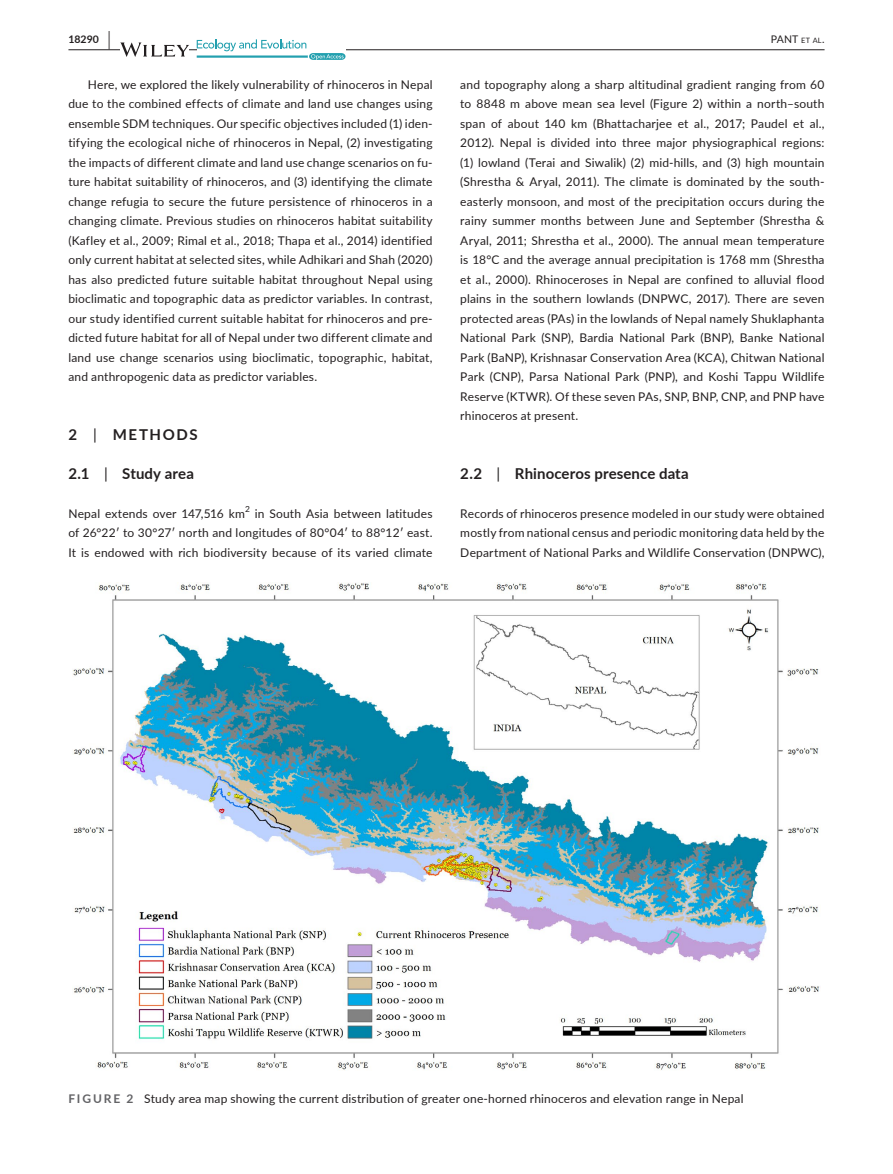
<style>
.page{position:relative;width:893px;height:1174px;background:#fff}
.page>*{position:absolute;margin:0;border:0;box-sizing:border-box;transform-origin:0 0}
.t1{font:700 15px "Lato";letter-spacing:.01em;color:#231f20}
.t2{font:700 15px "Lato";letter-spacing:.11em;color:#231f20}
.t3{font:12px/19.5px "Lato";letter-spacing:.015em;color:#231f20;text-align:justify}
.t4{font:10.5px "Lato";color:#231f20}
.t5{font:700 10.5px "Lato";color:#231f20}
.t6{font:8.4px "Lato";color:#231f20}
.s1{font-size:19.5px}
.s2{font-size:7.35px}
.s3{font-weight:400}
.s4{font-weight:700;color:#636366}
</style>
<div class="page">
<hr style="left:68px;top:49px;width:756px;height:1px;background:#231f20">
<svg style="left:120px;top:42px;width:69px;height:15px"></svg>
<svg style="left:197px;top:39px;width:148px;height:21px"></svg>
<img style="left:73px;top:582px;width:746px;height:488px">
<p class="t5" style="left:68px;top:31px;width:43px">18290 <span class="s1">|</span></p>
<p class="t4" style="left:771px;top:31px;width:55px">PANT <span class="s2">et al</span>.</p>
<p class="t3" style="left:68px;top:74px;width:366px;text-indent:20px">Here, we explored the likely vulnerability of rhinoceros in Nepal due to the combined effects of climate and land use changes using ensemble SDM techniques. Our specific objectives included (1) iden&shy;tifying the ecological niche of rhinoceros in Nepal, (2) investigating the impacts of different climate and land use change scenarios on fu&shy;ture habitat suitability of rhinoceros, and (3) identifying the climate change refugia to secure the future persistence of rhinoceros in a changing climate. Previous studies on rhinoceros habitat suitability (Kafley et al., 2009; Rimal et al., 2018; Thapa et al., 2014) identified only current habitat at selected sites, while Adhikari and Shah (2020) has also predicted future suitable habitat throughout Nepal using bioclimatic and topographic data as predictor variables. In contrast, our study identified current suitable habitat for rhinoceros and pre&shy;dicted future habitat for all of Nepal under two different climate and land use change scenarios using bioclimatic, topographic, habitat, and anthropogenic data as predictor variables.</p>
<p class="t3" style="left:460px;top:74px;width:366px">and topography along a sharp altitudinal gradient ranging from 60 to 8848 m above mean sea level (Figure 2) within a north–south span of about 140 km (Bhattacharjee et al., 2017; Paudel et al., 2012). Nepal is divided into three major physiographical regions: (1) lowland (Terai and Siwalik) (2) mid-hills, and (3) high mountain (Shrestha &amp; Aryal, 2011). The climate is dominated by the south&shy;easterly monsoon, and most of the precipitation occurs during the rainy summer months between June and September (Shrestha &amp; Aryal, 2011; Shrestha et al., 2000). The annual mean temperature is 18°C and the average annual precipitation is 1768 mm (Shrestha et al., 2000). Rhinoceroses in Nepal are confined to alluvial flood plains in the southern lowlands (DNPWC, 2017). There are seven protected areas (PAs) in the lowlands of Nepal namely Shuklaphanta National Park (SNP), Bardia National Park (BNP), Banke National Park (BaNP), Krishnasar Conservation Area (KCA), Chitwan National Park (CNP), Parsa National Park (PNP), and Koshi Tappu Wildlife Reserve (KTWR). Of these seven PAs, SNP, BNP, CNP, and PNP have rhinoceros at present.</p>
<p class="t2" style="left:68px;top:423px;width:131px">2 <span class="s3">|</span> METHODS</p>
<p class="t1" style="left:68px;top:462px;width:127px">2.1 <span class="s3">|</span> Study area</p>
<p class="t3" style="left:68px;top:503px;width:178px">Nepal extends over 147,516 km</p>
<p class="t6" style="left:245px;top:503px;width:6px">2</p>
<p class="t3" style="left:68px;top:503px;width:366px;text-indent:186px">in South Asia between latitudes of 26°22′ to 30°27′ north and longitudes of 80°04′ to 88°12′ east.<br>It is endowed with rich biodiversity because of its varied climate</p>
<p class="t1" style="left:460px;top:462px;width:230px">2.2 <span class="s3">|</span> Rhinoceros presence data</p>
<p class="t3" style="left:460px;top:503px;width:366px">Records of rhinoceros presence modeled in our study were obtained mostly from national census and periodic monitoring data held by the Department of National Parks and Wildlife Conservation (DNPWC),</p>
<p class="t3" style="left:68px;top:1088px;width:677px"><span class="s4">FIGURE 2</span> Study area map showing the current distribution of greater one-horned rhinoceros and elevation range in Nepal</p>
</div>
